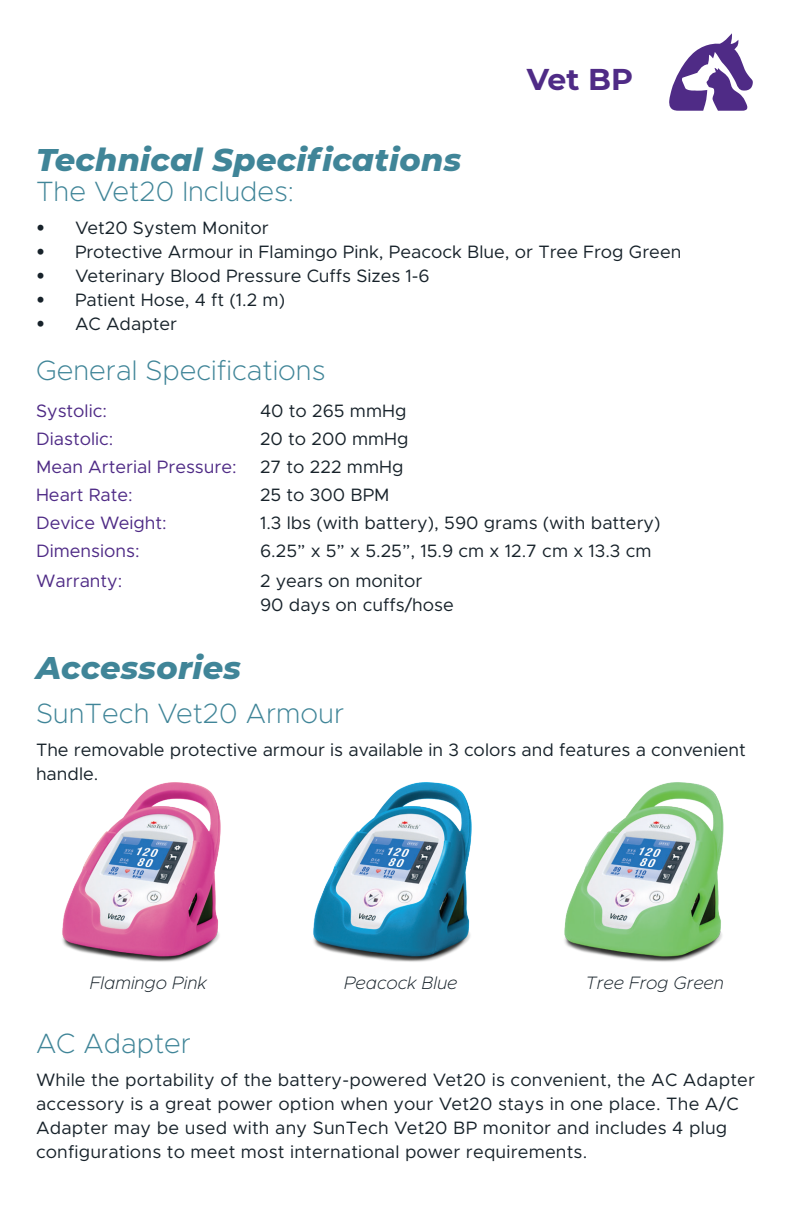
<style>
.page{position:relative;width:792px;height:1224px;background:#fff}
.page>*{position:absolute;margin:0;border:0;box-sizing:border-box;transform-origin:0 0}
.t1{font:italic 800 32px "Montserrat";letter-spacing:.01em;color:#408598}
.t2{font:700 30px "Montserrat";color:#4f2b86}
.t3{font:200 28px "Metropolis";color:#408598}
.t4{font:18px/24px "Metropolis";color:#17222a}
.t5{font:18px "Metropolis";color:#4f2b86}
.t6{font:italic 200 18px "Metropolis";color:#17222a}
.s1{font-family:"Arial";font-weight:900}
</style>
<div class="page">
<img style="left:62px;top:782px;width:159px;height:180px">
<img style="left:313px;top:782px;width:159px;height:180px">
<img style="left:564px;top:782px;width:160px;height:180px">
<svg style="left:669px;top:33px;width:84px;height:78px"></svg>
<h2 class="t2" style="left:527px;top:58px;width:108px">Vet BP</h2>
<h1 class="t1" style="left:36px;top:136px;width:427px">Technical Specifications</h1>
<h3 class="t3" style="left:36px;top:174px;width:260px">The Vet20 Includes:</h3>
<p class="t4" style="left:36px;top:216px;width:234px"><span class="s1">•</span> Vet20 System Monitor</p>
<p class="t4" style="left:36px;top:240px;width:647px"><span class="s1">•</span> Protective Armour in Flamingo Pink, Peacock Blue, or Tree Frog Green</p>
<p class="t4" style="left:36px;top:264px;width:395px"><span class="s1">•</span> Veterinary Blood Pressure Cuffs Sizes 1-6</p>
<p class="t4" style="left:36px;top:288px;width:251px"><span class="s1">•</span> Patient Hose, 4 ft (1.2 m)</p>
<p class="t4" style="left:36px;top:312px;width:143px"><span class="s1">•</span> AC Adapter</p>
<h3 class="t3" style="left:36px;top:353px;width:291px">General Specifications</h3>
<p class="t5" style="left:36px;top:400px;width:73px">Systolic:</p>
<p class="t4" style="left:260px;top:399px;width:148px">40 to 265 mmHg</p>
<p class="t5" style="left:36px;top:428px;width:79px">Diastolic:</p>
<p class="t4" style="left:260px;top:427px;width:150px">20 to 200 mmHg</p>
<p class="t5" style="left:36px;top:456px;width:202px">Mean Arterial Pressure:</p>
<p class="t4" style="left:260px;top:455px;width:145px">27 to 222 mmHg</p>
<p class="t5" style="left:36px;top:484px;width:98px">Heart Rate:</p>
<p class="t4" style="left:260px;top:483px;width:131px">25 to 300 BPM</p>
<p class="t5" style="left:36px;top:512px;width:132px">Device Weight:</p>
<p class="t4" style="left:260px;top:511px;width:402px">1.3 lbs (with battery), 590 grams (with battery)</p>
<p class="t5" style="left:36px;top:540px;width:105px">Dimensions:</p>
<p class="t4" style="left:260px;top:539px;width:393px">6.25” x 5” x 5.25”, 15.9 cm x 12.7 cm x 13.3 cm</p>
<p class="t5" style="left:36px;top:570px;width:88px">Warranty:</p>
<p class="t4" style="left:260px;top:569px;width:195px">2 years on monitor<br>90 days on cuffs/hose</p>
<h1 class="t1" style="left:36px;top:644px;width:207px">Accessories</h1>
<h3 class="t3" style="left:36px;top:696px;width:310px">SunTech Vet20 Armour</h3>
<p class="t4" style="left:36px;top:738px;width:711px">The removable protective armour is available in 3 colors and features a convenient handle.</p>
<p class="t6" style="left:90px;top:972px;width:119px">Flamingo Pink</p>
<p class="t6" style="left:344px;top:972px;width:115px">Peacock Blue</p>
<p class="t6" style="left:586px;top:972px;width:140px">Tree Frog Green</p>
<h3 class="t3" style="left:36px;top:1026px;width:157px">AC Adapter</h3>
<p class="t4" style="left:36px;top:1068px;width:721px">While the portability of the battery-powered Vet20 is convenient, the AC Adapter accessory is a great power option when your Vet20 stays in one place. The A/C Adapter may be used with any SunTech Vet20 BP monitor and includes 4 plug configurations to meet most international power requirements.</p>
</div>
